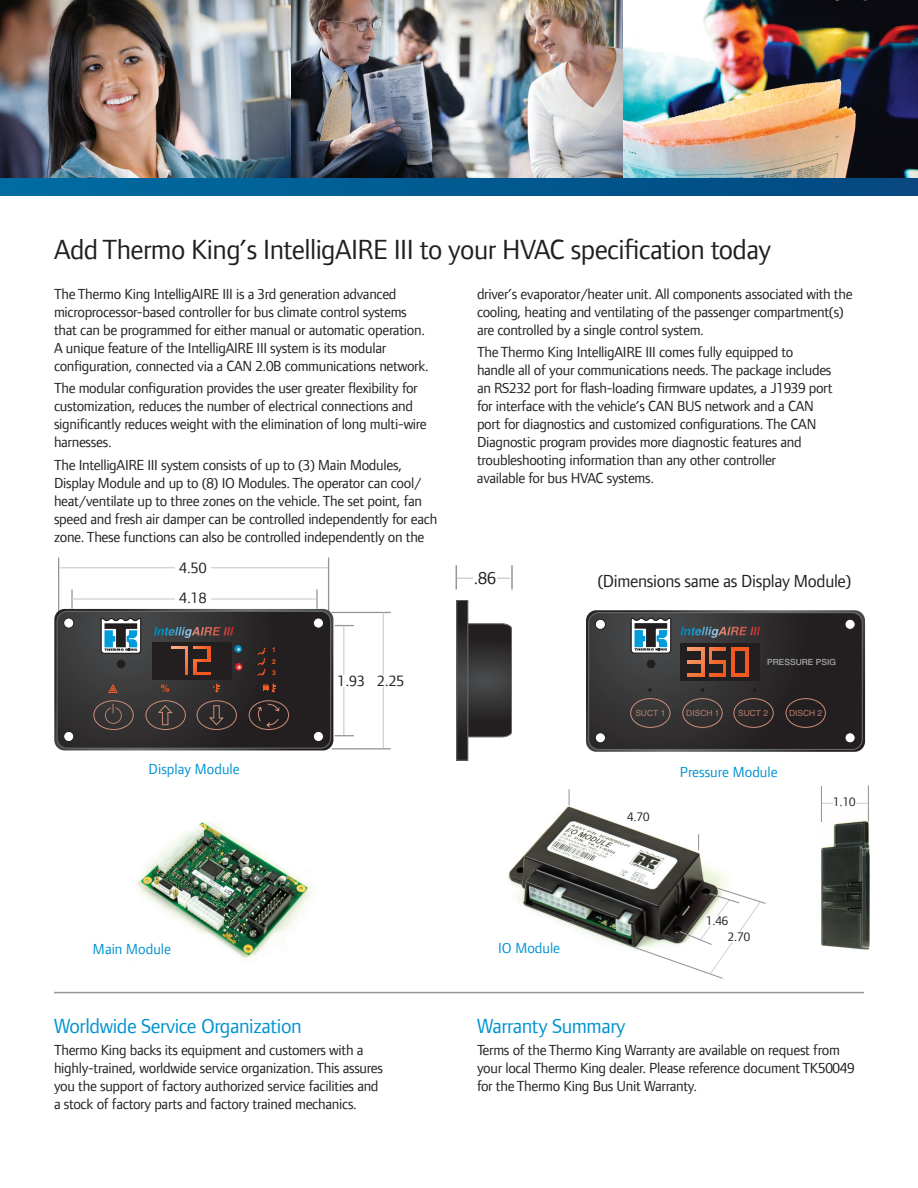
<style>
.page{position:relative;width:918px;height:1188px;background:#fff}
.page>*{position:absolute;margin:0;border:0;box-sizing:border-box;transform-origin:0 0}
.t1{font:28.5px "Foundry Form Sans";letter-spacing:-.02em;color:#231f20}
.t2{font:21px "Foundry Form Sans";letter-spacing:-.02em;color:#0093d0}
.t3{font:18px "Foundry Form Sans";letter-spacing:-.02em;color:#231f20}
.t4{font:15.45px/30px "Foundry Form Sans";color:#231f20}
.t5{font:15px/18px "Foundry Form Sans";letter-spacing:-.02em;color:#231f20}
.t6{font:15px "Foundry Form Sans";color:#0093d0}
.t7{font:12.75px "Foundry Form Sans";color:#231f20}
.t8{font:8.4px "Helvetica";color:#b87e6b}
.t9{font:8.4px "Helvetica";color:#bcbdc0}
.t10{font:700 6.75px/11.6px "Helvetica";color:#f15921;text-align:justify}
</style>
<div class="page">
<img style="left:136px;top:822px;width:176px;height:137px">
<img style="left:0;top:0;width:292px;height:179px">
<img style="left:622px;top:0;width:296px;height:179px">
<img style="left:508px;top:789px;width:221px;height:160px">
<svg style="left:698px;top:834px;width:1px;height:16px"></svg>
<svg style="left:569px;top:789px;width:1px;height:16px"></svg>
<hr style="left:332px;top:612px;width:59px;height:1px;background:#939598">
<hr style="left:332px;top:748px;width:59px;height:1px;background:#939598">
<hr style="left:58px;top:558px;width:1px;height:53px;background:#939598">
<hr style="left:328px;top:558px;width:1px;height:53px;background:#939598">
<hr style="left:71px;top:589px;width:2px;height:20px;background:#939598">
<hr style="left:316px;top:589px;width:2px;height:20px;background:#939598">
<svg style="left:586px;top:610px;width:279px;height:142px;background:#3b3636"></svg>
<svg style="left:54px;top:609px;width:300px;height:141px;background:#464243"></svg>
<img style="left:821px;top:812px;width:49px;height:138px">
<hr style="left:59px;top:567px;width:269px;height:1px;background:#d1d2d4">
<hr style="left:343px;top:626px;width:1px;height:109px;background:#d1d2d4">
<hr style="left:821px;top:803px;width:47px;height:1px;background:#d1d2d4">
<hr style="left:72px;top:598px;width:244px;height:2px;background:#d1d2d4">
<div style="left:175px;top:562px;width:36px;height:11px;background:#fff"></div>
<div style="left:175px;top:592px;width:36px;height:11px;background:#fff"></div>
<div style="left:338px;top:675px;width:35px;height:11px;background:#fff"></div>
<hr style="left:383px;top:612px;width:1px;height:136px;background:#d1d2d4">
<svg style="left:468px;top:623px;width:44px;height:114px;background:#343334"></svg>
<svg style="left:459px;top:602px;width:7px;height:156px"></svg>
<div style="left:457px;top:600px;width:11px;height:160px;border:1px solid #6c6d70"></div>
<hr style="left:457px;top:578px;width:53px;height:1px;background:#d1d2d4">
<div style="left:473px;top:572px;width:24px;height:12px;background:#fff"></div>
<hr style="left:511px;top:565px;width:2px;height:24px;background:#939598">
<svg style="left:456px;top:565px;width:1px;height:24px"></svg>
<hr style="left:868px;top:785px;width:1px;height:36px;background:#939598">
<hr style="left:821px;top:786px;width:1px;height:36px;background:#939598">
<div style="left:833px;top:797px;width:23px;height:15px;background:#fff"></div>
<svg style="left:634px;top:887px;width:132px;height:92px"></svg>
<hr style="left:54px;top:992px;width:810px;height:1px;background:#939598">
<div style="left:377px;top:675px;width:46px;height:12px;background:#fff"></div>
<img style="left:292px;top:0;width:330px;height:179px">
<div style="left:0;top:179px;width:918px;height:16px;background:linear-gradient(to right,#006da2,#034880)"></div>
<h1 class="t1" style="left:54px;top:233px;width:719px">Add Thermo King’s IntelligAIRE III to your HVAC specification today</h1>
<p class="t5" style="left:54px;top:285px;width:376px">The Thermo King IntelligAIRE III is a 3rd generation advanced microprocessor-based controller for bus climate control systems that can be programmed for either manual or automatic operation.<br>A unique feature of the IntelligAIRE III system is its modular configuration, connected via a CAN 2.0B communications network.</p>
<p class="t5" style="left:54px;top:379px;width:374px">The modular configuration provides the user greater flexibility for customization, reduces the number of electrical connections and significantly reduces weight with the elimination of long multi-wire harnesses.</p>
<p class="t5" style="left:54px;top:456px;width:385px">The IntelligAIRE III system consists of up to (3) Main Modules, Display Module and up to (8) IO Modules. The operator can cool/ heat/ventilate up to three zones on the vehicle. The set point, fan speed and fresh air damper can be controlled independently for each zone. These functions can also be controlled independently on the</p>
<p class="t4" style="left:179px;top:553px;width:29px">4.50<br>4.18</p>
<p class="t10" style="left:272px;top:644px;width:5px">1<br>2<br>3</p>
<p class="t4" style="left:338px;top:666px;width:29px">1.93</p>
<p class="t4" style="left:377px;top:666px;width:29px">2.25</p>
<p class="t5" style="left:477px;top:285px;width:377px">driver’s evaporator/heater unit. All components associated with the cooling, heating and ventilating of the passenger compartment(s) are controlled by a single control system.</p>
<p class="t5" style="left:477px;top:343px;width:357px">The Thermo King IntelligAIRE III comes fully equipped to handle all of your communications needs. The package includes an RS232 port for flash-loading firmware updates, a J1939 port for interface with the vehicle’s CAN BUS network and a CAN port for diagnostics and customized configurations. The CAN Diagnostic program provides more diagnostic features and troubleshooting information than any other controller<br>available for bus HVAC systems.</p>
<p class="t3" style="left:474px;top:568px;width:24px">.86</p>
<p class="t3" style="left:597px;top:571px;width:256px">(Dimensions same as Display Module)</p>
<p class="t9" style="left:767px;top:657px;width:70px">PRESSURE PSIG</p>
<p class="t8" style="left:635px;top:708px;width:32px">SUCT 1</p>
<p class="t8" style="left:686px;top:708px;width:35px">DISCH 1</p>
<p class="t8" style="left:738px;top:708px;width:32px">SUCT 2</p>
<p class="t8" style="left:789px;top:708px;width:35px">DISCH 2</p>
<p class="t6" style="left:149px;top:761px;width:93px">Display Module</p>
<p class="t6" style="left:680px;top:764px;width:99px">Pressure Module</p>
<p class="t6" style="left:93px;top:940px;width:80px">Main Module</p>
<p class="t6" style="left:498px;top:939px;width:64px">IO Module</p>
<p class="t7" style="left:627px;top:809px;width:24px">4.70</p>
<p class="t7" style="left:706px;top:914px;width:24px">1.46</p>
<p class="t7" style="left:728px;top:930px;width:24px">2.70</p>
<p class="t7" style="left:833px;top:795px;width:24px">1.10</p>
<h2 class="t2" style="left:54px;top:1014px;width:249px">Worldwide Service Organization</h2>
<p class="t5" style="left:54px;top:1041px;width:330px">Thermo King backs its equipment and customers with a highly-trained, worldwide service organization. This assures you the support of factory authorized service facilities and a stock of factory parts and factory trained mechanics.</p>
<h2 class="t2" style="left:477px;top:1014px;width:150px">Warranty Summary</h2>
<p class="t5" style="left:477px;top:1041px;width:379px">Terms of the Thermo King Warranty are available on request from your local Thermo King dealer. Please reference document TK50049 for the Thermo King Bus Unit Warranty.</p>
</div>
